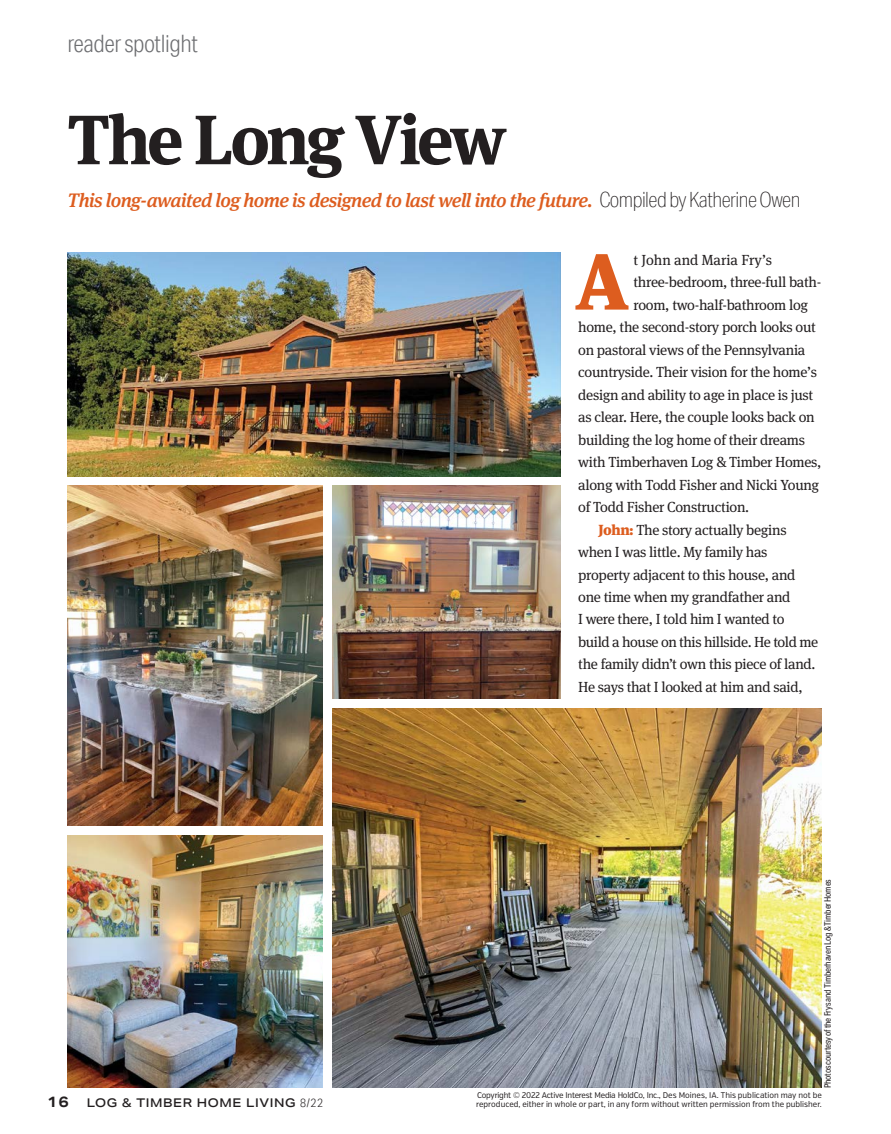
<style>
.page{position:relative;width:891px;height:1134px;background:#fff}
.page>*{position:absolute;margin:0;border:0;box-sizing:border-box;transform-origin:0 0}
.t1{font:900 79.5px "Meta Serif Pro";color:#dd5d1f}
.t2{font:700 69.75px "Meta Serif Pro";letter-spacing:-.055em;color:#231f20}
.t3{font:300 24px "Aktiv Grotesk Cd";letter-spacing:-.02em;color:#6d6e71}
.t4{font:italic 500 19.5px "Meta Serif Pro";letter-spacing:-.03em;color:#dd5d1f}
.t5{font:700 15px "Aktiv Grotesk Ex";color:#231f20}
.t6{font:14.7px "Meta Serif Pro";letter-spacing:-.02em;color:#231f20}
.t7{font:14.7px "Meta Serif Pro";color:#231f20}
.t8{font:500 12px "Aktiv Grotesk Ex";letter-spacing:.05em;color:#231f20}
.t9{font:9px "Aktiv Grotesk Cd";letter-spacing:-.02em;color:#231f20}
.t10{font:8.25px/9px "Verb Cond";color:#231f20}
.s1{font-family:"Aktiv Grotesk Cd";font-weight:100;font-style:normal;font-size:21px;color:#231f20}
.s2{font-weight:900;color:#dd5d1f}
.s3{font-family:"Aktiv Grotesk Cd";font-weight:300}
</style>
<div class="page">
<img style="left:68px;top:486px;width:254px;height:340px">
<img style="left:332px;top:486px;width:228px;height:213px">
<img style="left:68px;top:835px;width:254px;height:253px">
<img style="left:68px;top:252px;width:492px;height:225px">
<img style="left:332px;top:708px;width:490px;height:380px">
<h3 class="t3" style="left:68px;top:30px;width:132px">reader spotlight</h3>
<h2 class="t2" style="left:68px;top:84px;width:441px">The Long View</h2>
<h3 class="t4" style="left:68px;top:185px;width:734px">This long-awaited log home is designed to last well into the future. <span class="s1">Compiled by Katherine Owen</span></h3>
<h1 class="t1" style="left:575px;top:215px;width:55px">A</h1>
<p class="t7" style="left:634px;top:249px;width:140px">t John and Maria Fry’s</p>
<p class="t6" style="left:634px;top:271px;width:189px">three-bedroom, three-full bath-</p>
<p class="t6" style="left:634px;top:294px;width:176px">room, two-half-bathroom log</p>
<p class="t6" style="left:578px;top:316px;width:239px">home, the second-story porch looks out</p>
<p class="t6" style="left:578px;top:339px;width:229px">on pastoral views of the Pennsylvania</p>
<p class="t6" style="left:578px;top:361px;width:240px">countryside. Their vision for the home’s</p>
<p class="t6" style="left:578px;top:384px;width:236px">design and ability to age in place is just</p>
<p class="t6" style="left:578px;top:406px;width:238px">as clear. Here, the couple looks back on</p>
<p class="t6" style="left:578px;top:429px;width:228px">building the log home of their dreams</p>
<p class="t6" style="left:578px;top:451px;width:245px">with Timberhaven Log &amp; Timber Homes,</p>
<p class="t6" style="left:578px;top:474px;width:243px">along with Todd Fisher and Nicki Young</p>
<p class="t6" style="left:578px;top:496px;width:173px">of Todd Fisher Construction.</p>
<p class="t6" style="left:599px;top:519px;width:190px"><span class="s2">John:</span> The story actually begins</p>
<p class="t6" style="left:578px;top:541px;width:191px">when I was little. My family has</p>
<p class="t6" style="left:578px;top:564px;width:219px">property adjacent to this house, and</p>
<p class="t6" style="left:578px;top:586px;width:214px">one time when my grandfather and</p>
<p class="t6" style="left:578px;top:609px;width:208px">I were there, I told him I wanted to</p>
<p class="t6" style="left:578px;top:631px;width:241px">build a house on this hillside. He told me</p>
<p class="t6" style="left:578px;top:654px;width:239px">the family didn’t own this piece of land.</p>
<p class="t6" style="left:578px;top:676px;width:226px">He says that I looked at him and said,</p>
<p class="t5" style="left:47px;top:1092px;width:23px">16</p>
<p class="t8" style="left:87px;top:1096px;width:238px">LOG &amp; TIMBER HOME LIVING <span class="s3">8/22</span></p>
<p class="t9" style="left:822px;top:1088px;width:210px;rotate:-90deg">Photos courtesy of the Frys and Timberhaven Log &amp; Timber Homes</p>
<p class="t10" style="left:476px;top:1091px;width:347px">Copyright © 2022 Active Interest Media HoldCo, Inc., Des Moines, IA. This publication may not be reproduced, either in whole or part, in any form without written permission from the publisher.</p>
</div>
